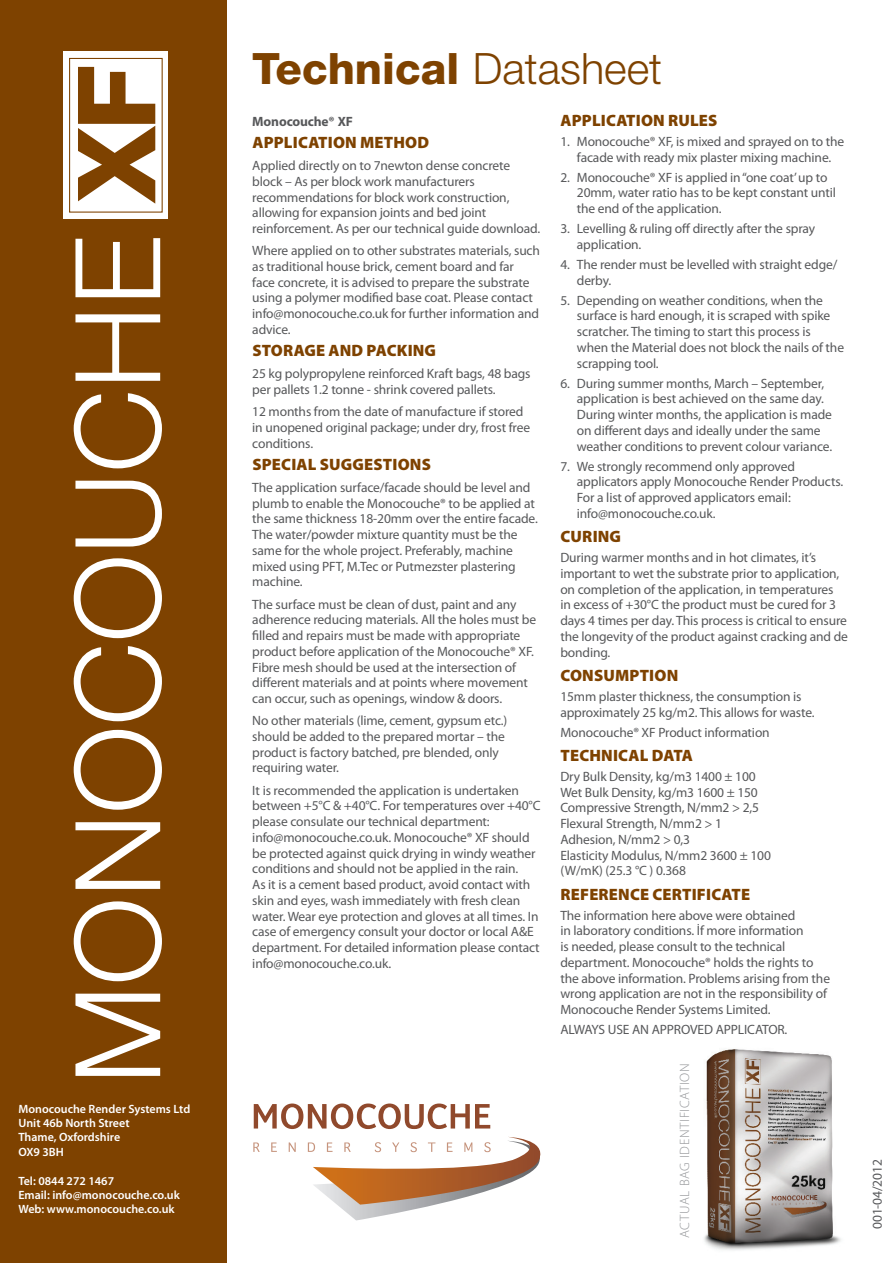
<style>
.page{position:relative;width:893px;height:1263px;background:#fff}
.page>*{position:absolute;margin:0;border:0;box-sizing:border-box;transform-origin:0 0}
.t1{font:800 43.35px "Helvetica Neue";color:#7e4200}
.t2{font:900 16.5px "Myriad Pro";letter-spacing:.01em;color:#7e4200}
.t3{font:13.5px/15.8px "Myriad Pro";letter-spacing:-.01em;color:#57585a}
.t4{font:300 13.5px "Myriad Pro";letter-spacing:.05em;color:#939598}
.t5{font:700 13.5px "Myriad Pro";letter-spacing:-.01em;color:#57585a}
.t6{font:600 12px/14.4px "Myriad Pro";color:#fff}
.s1{font-weight:300}
</style>
<div class="page">
<div style="left:0;top:0;width:227px;height:1263px;background:#7e4200"></div>
<div style="left:64px;top:52px;width:104px;height:167px;background:#fff"></div>
<div style="left:69px;top:58px;width:94px;height:155px;background:#fff;border:1px solid #7e4200"></div>
<svg style="left:78px;top:66px;width:77px;height:138px"></svg>
<svg style="left:75px;top:994px;width:85px;height:82px"></svg>
<svg style="left:74px;top:901px;width:88px;height:80px"></svg>
<svg style="left:75px;top:822px;width:85px;height:67px"></svg>
<svg style="left:74px;top:730px;width:88px;height:80px"></svg>
<svg style="left:74px;top:646px;width:88px;height:75px"></svg>
<svg style="left:74px;top:558px;width:88px;height:80px"></svg>
<svg style="left:75px;top:481px;width:87px;height:65px"></svg>
<svg style="left:74px;top:393px;width:88px;height:75px"></svg>
<svg style="left:75px;top:314px;width:85px;height:67px"></svg>
<svg style="left:75px;top:238px;width:85px;height:59px"></svg>
<svg style="left:254px;top:1103px;width:236px;height:26px"></svg>
<svg style="left:253px;top:1137px;width:288px;height:83px"></svg>
<img style="left:704px;top:1049px;width:137px;height:201px">
<p class="t6" style="left:18px;top:1101px;width:173px">Monocouche Render Systems Ltd<br>Unit 46b North Street<br>Thame, Oxfordshire<br>OX9 3BH</p>
<p class="t6" style="left:18px;top:1173px;width:163px">Tel: 0844 272 1467<br>Email: info@monocouche.co.uk<br>Web: www.monocouche.co.uk</p>
<h1 class="t1" style="left:252px;top:43px;width:411px">Technical <span class="s1">Datasheet</span></h1>
<p class="t5" style="left:252px;top:114px;width:102px">Monocouche® XF</p>
<p class="t2" style="left:252px;top:133px;width:178px">APPLICATION METHOD</p>
<p class="t3" style="left:252px;top:158px;width:290px">Applied directly on to 7newton dense concrete block – As per block work manufacturers recommendations for block work construction, allowing for expansion joints and bed joint reinforcement. As per our technical guide download.</p>
<p class="t3" style="left:252px;top:243px;width:289px">Where applied on to other substrates materials, such as traditional house brick, cement board and far face concrete, it is advised to prepare the substrate using a polymer modified base coat. Please contact info@monocouche.co.uk for further information and advice.</p>
<p class="t2" style="left:252px;top:341px;width:185px">STORAGE AND PACKING</p>
<p class="t3" style="left:252px;top:366px;width:280px">25 kg polypropylene reinforced Kraft bags, 48 bags per pallets 1.2 tonne - shrink covered pallets.</p>
<p class="t3" style="left:252px;top:404px;width:279px">12 months from the date of manufacture if stored in unopened original package; under dry, frost free conditions.</p>
<p class="t2" style="left:252px;top:455px;width:180px">SPECIAL SUGGESTIONS</p>
<p class="t3" style="left:252px;top:480px;width:287px">The application surface/facade should be level and plumb to enable the Monocouche® to be applied at the same thickness 18-20mm over the entire facade.<br>The water/powder mixture quantity must be the same for the whole project. Preferably, machine mixed using PFT, M.Tec or Putmezster plastering machine.</p>
<p class="t3" style="left:252px;top:596px;width:285px">The surface must be clean of dust, paint and any adherence reducing materials. All the holes must be filled and repairs must be made with appropriate product before application of the Monocouche® XF.<br>Fibre mesh should be used at the intersection of different materials and at points where movement can occur, such as openings, window &amp; doors.</p>
<p class="t3" style="left:252px;top:713px;width:257px">No other materials (lime, cement, gypsum etc.) should be added to the prepared mortar – the product is factory batched, pre blended, only requiring water.</p>
<p class="t3" style="left:252px;top:782px;width:290px">It is recommended the application is undertaken between +5°C &amp; +40°C. For temperatures over +40°C please consulate our technical department: info@monocouche.co.uk. Monocouche® XF should be protected against quick drying in windy weather conditions and should not be applied in the rain.<br>As it is a cement based product, avoid contact with skin and eyes, wash immediately with fresh clean water. Wear eye protection and gloves at all times. In case of emergency consult your doctor or local A&amp;E department. For detailed information please contact info@monocouche.co.uk.</p>
<p class="t2" style="left:561px;top:111px;width:158px">APPLICATION RULES</p>
<p class="t3" style="left:560px;top:134px;width:285px;text-align:center">1. Monocouche® XF, is mixed and sprayed on to the facade with ready mix plaster mixing machine.</p>
<p class="t3" style="left:577px;top:169px;width:261px;text-indent:-16px">2. Monocouche® XF is applied in “one coat’ up to<br>20mm, water ratio has to be kept constant until the end of the application.</p>
<p class="t3" style="left:577px;top:221px;width:240px;text-indent:-16px">3. Levelling &amp; ruling off directly after the spray application.</p>
<p class="t3" style="left:577px;top:257px;width:262px;text-indent:-16px">4. The render must be levelled with straight edge/ derby.</p>
<p class="t3" style="left:577px;top:292px;width:269px;text-indent:-16px">5. Depending on weather conditions, when the surface is hard enough, it is scraped with spike scratcher. The timing to start this process is when the Material does not block the nails of the scrapping tool.</p>
<p class="t3" style="left:577px;top:375px;width:257px;text-indent:-16px">6. During summer months, March – September, application is best achieved on the same day.<br>During winter months, the application is made on different days and ideally under the same weather conditions to prevent colour variance.</p>
<p class="t3" style="left:577px;top:458px;width:268px;text-indent:-16px">7. We strongly recommend only approved applicators apply Monocouche Render Products.<br>For a list of approved applicators email: info@monocouche.co.uk.</p>
<p class="t2" style="left:561px;top:527px;width:62px">CURING</p>
<p class="t3" style="left:560px;top:550px;width:289px">During warmer months and in hot climates, it’s important to wet the substrate prior to application, on completion of the application, in temperatures<br>in excess of +30°C the product must be cured for 3 days 4 times per day. This process is critical to ensure the longevity of the product against cracking and de bonding.</p>
<p class="t2" style="left:561px;top:666px;width:119px">CONSUMPTION</p>
<p class="t3" style="left:560px;top:689px;width:256px">15mm plaster thickness, the consumption is approximately 25 kg/m2. This allows for waste.</p>
<p class="t3" style="left:560px;top:724px;width:211px">Monocouche® XF Product information</p>
<p class="t2" style="left:561px;top:746px;width:134px">TECHNICAL DATA</p>
<p class="t3" style="left:560px;top:769px;width:212px">Dry Bulk Density, kg/m3 1400 ± 100<br>Wet Bulk Density, kg/m3 1600 ± 150<br>Compressive Strength, N/mm2 &gt; 2,5<br>Flexural Strength, N/mm2 &gt; 1<br>Adhesion, N/mm2 &gt; 0,3<br>Elasticity Modulus, N/mm2 3600 ± 100 (W/mK) (25.3 °C ) 0.368</p>
<p class="t2" style="left:561px;top:885px;width:191px">REFERENCE CERTIFICATE</p>
<p class="t3" style="left:560px;top:907px;width:271px">The information here above were obtained<br>in laboratory conditions. İf more information<br>is needed, please consult to the technical department. Monocouche® holds the rights to the above information. Problems arising from the wrong application are not in the responsibility of Monocouche Render Systems Limited.</p>
<p class="t3" style="left:560px;top:1022px;width:229px">ALWAYS USE AN APPROVED APPLICATOR.</p>
<p class="t4" style="left:677px;top:1238px;width:176px;rotate:-90deg">actual bag identification</p>
<p class="t3" style="left:870px;top:1229px;width:71px;rotate:-90deg">001-04/2012</p>
</div>
